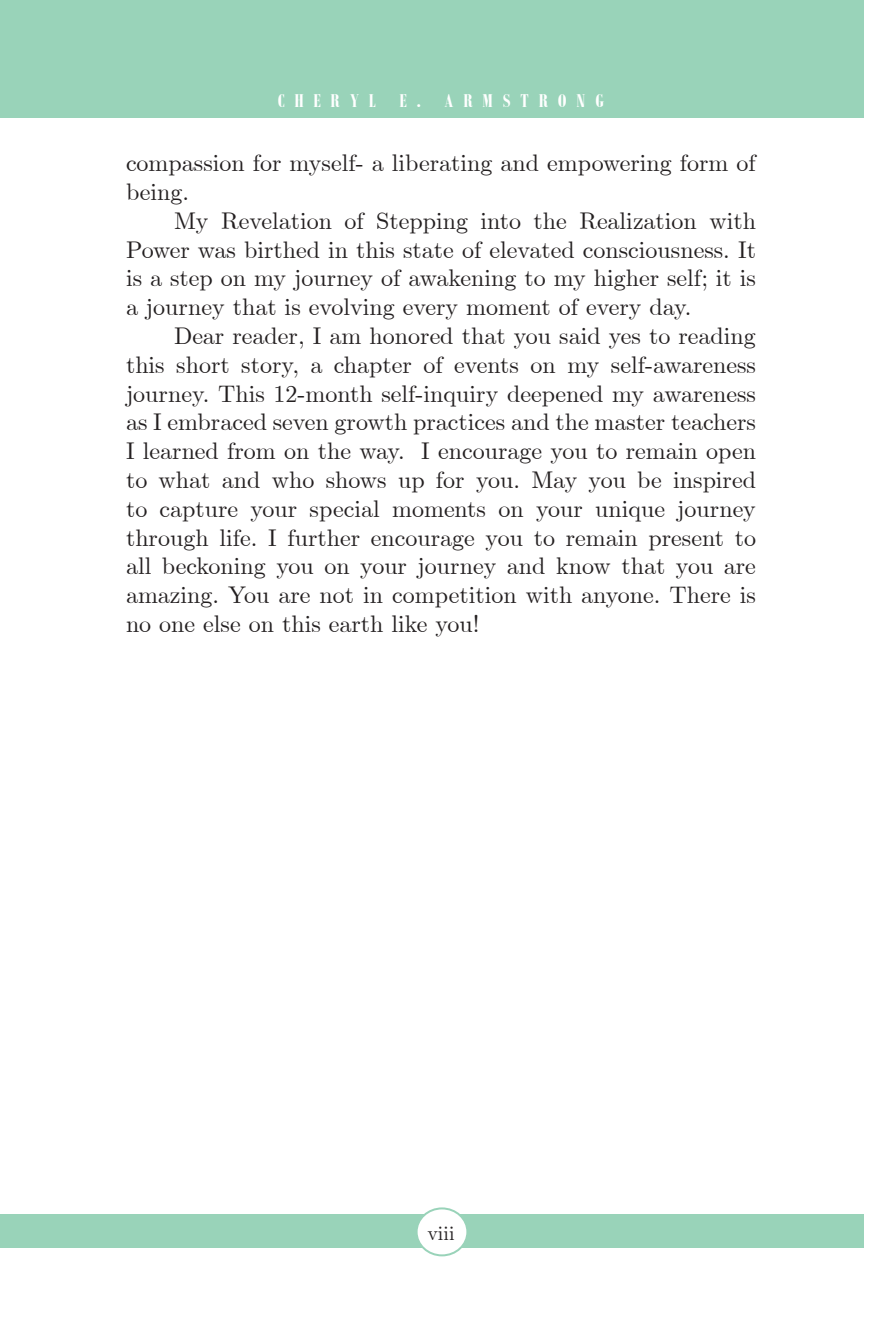
<style>
.page{position:relative;width:882px;height:1332px;background:#fff}
.page>*{position:absolute;margin:0;border:0;box-sizing:border-box;transform-origin:0 0}
.t1{font:24px/28.8px "Euclid";color:#231f20;text-align:justify}
.t2{font:700 20px "Bodoni MT Condensed";letter-spacing:.5em;color:#fff}
.t3{font:20px "Euclid";color:#231f20}
</style>
<div class="page">
<div style="left:0;top:0;width:864px;height:117px;background:#99d3b9"></div>
<div style="left:0;top:1214px;width:864px;height:34px;background:#99d3b9"></div>
<div style="left:417px;top:1208px;width:50px;height:47px;background:#fff;border-radius:50%"></div>
<div style="left:416px;top:1207px;width:52px;height:49px;border:2px solid #99d3b9;border-radius:50%"></div>
<p class="t2" style="left:278px;top:89px;width:243px">CHER YL E. ARMSTRON</p>
<p class="t2" style="left:596px;top:89px;width:10px">G</p>
<p class="t1" style="left:126px;top:149px;width:631px">compassion for myself- a liberating and empowering form of being.</p>
<p class="t1" style="left:126px;top:207px;width:632px;text-indent:48px">My Revelation of Stepping into the Realization with Power was birthed in this state of elevated consciousness. It is a step on my journey of awakening to my higher self; it is a journey that is evolving every moment of every day.</p>
<p class="t1" style="left:126px;top:322px;width:632px;text-indent:48px">Dear reader, I am honored that you said yes to reading this short story, a chapter of events on my self-awareness journey. This 12-month self-inquiry deepened my awareness as I embraced seven growth practices and the master teachers I learned from on the way. I encourage you to remain open to what and who shows up for you. May you be inspired to capture your special moments on your unique journey through life. I further encourage you to remain present to all beckoning you on your journey and know that you are amazing. You are not in competition with anyone. There is no one else on this earth like you!</p>
<p class="t3" style="left:427px;top:1222px;width:29px">viii</p>
</div>
